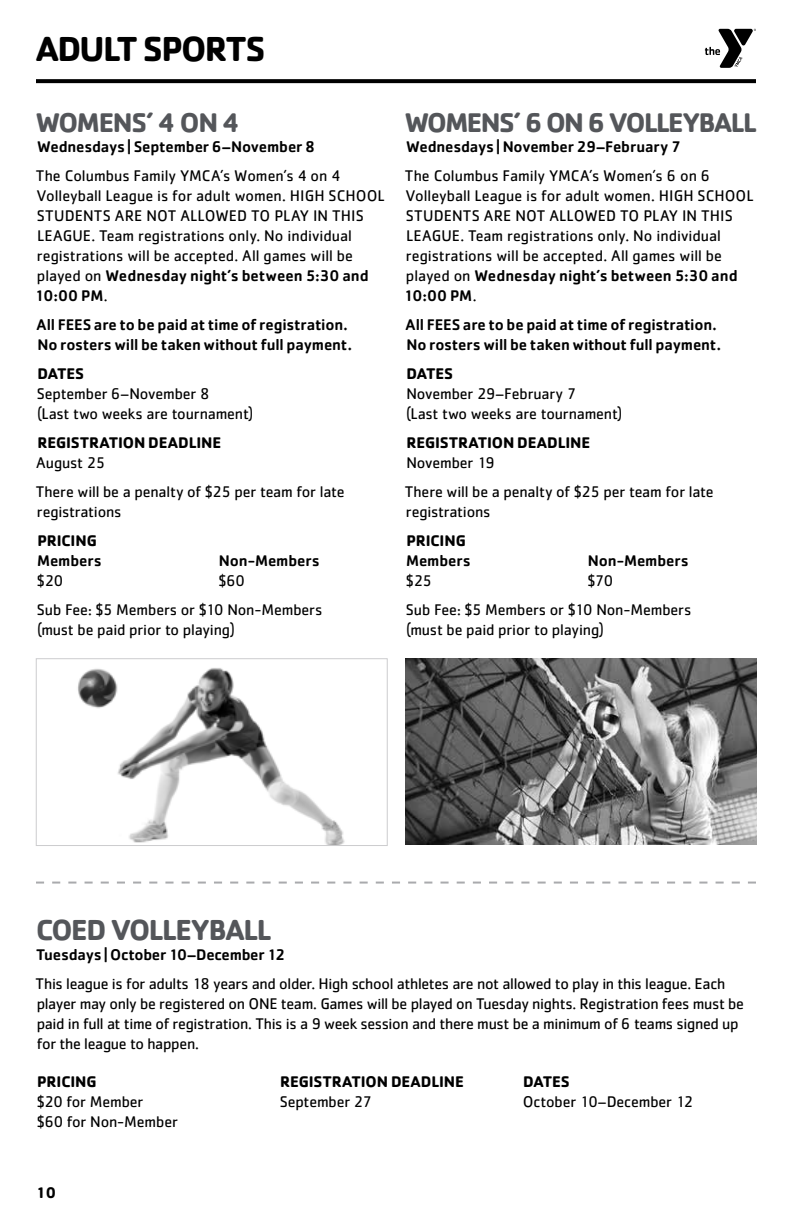
<style>
.page{position:relative;width:792px;height:1224px;background:#fff}
.page>*{position:absolute;margin:0;border:0;box-sizing:border-box;transform-origin:0 0}
.t1{font:700 36px "Cachet Std";letter-spacing:-.045em;color:#000}
.t2{font:700 30px "Cachet Std";letter-spacing:-.045em;color:#54565a}
.t3{font:700 28px "Cachet Std";letter-spacing:-.05em;color:#54565a}
.t4{font:16px/20px "Cachet Std";letter-spacing:-.01em;color:#000}
.t5{font:500 16px/20px "Cachet Std";letter-spacing:-.01em;color:#000}
.t6{font:700 16px "Cachet Std";letter-spacing:-.005em;color:#000}
.s1{font-weight:500}
</style>
<div class="page">
<svg style="left:36px;top:882px;width:720px;height:2px"></svg>
<svg style="left:705px;top:29px;width:51px;height:39px"></svg>
<svg style="left:36px;top:79px;width:720px;height:4px;background:#090909"></svg>
<img style="left:405px;top:658px;width:351px;height:187px">
<img style="left:78px;top:668px;width:267px;height:176px">
<div style="left:36px;top:658px;width:352px;height:188px;border:1px solid #ccccce"></div>
<h1 class="t1" style="left:36px;top:25px;width:231px">ADULT SPORTS</h1>
<h3 class="t3" style="left:36px;top:105px;width:206px">WOMENS’ 4 ON 4</h3>
<p class="t5" style="left:37px;top:136px;width:280px">Wednesdays | September 6–November 8</p>
<p class="t4" style="left:35px;top:166px;width:351px">The Columbus Family YMCA’s Women’s 4 on 4<br>Volleyball League is for adult women. HIGH SCHOOL STUDENTS ARE NOT ALLOWED TO PLAY IN THIS LEAGUE. Team registrations only. No individual registrations will be accepted. All games will be played on <span class="s1">Wednesday night’s between 5:30 and 10:00 PM</span>.</p>
<p class="t5" style="left:37px;top:314px;width:317px">All FEES are to be paid at time of registration.<br>No rosters will be taken without full payment.</p>
<p class="t6" style="left:37px;top:363px;width:48px">DATES</p>
<p class="t4" style="left:37px;top:384px;width:218px">September 6–November 8<br>(Last two weeks are tournament)</p>
<p class="t6" style="left:37px;top:432px;width:185px">REGISTRATION DEADLINE</p>
<p class="t4" style="left:36px;top:448px;width:310px;line-height:29px">August 25<br>There will be a penalty of $25 per team for late</p>
<p class="t4" style="left:37px;top:502px;width:86px">registrations</p>
<p class="t6" style="left:37px;top:530px;width:61px">PRICING</p>
<p class="t5" style="left:37px;top:550px;width:66px">Members</p>
<p class="t4" style="left:37px;top:571px;width:28px">$20</p>
<p class="t5" style="left:219px;top:550px;width:102px">Non-Members</p>
<p class="t4" style="left:37px;top:566px;width:287px;line-height:29px;text-indent:182px">$60<br>Sub Fee: $5 Members or $10 Non-Members</p>
<p class="t4" style="left:37px;top:620px;width:199px">(must be paid prior to playing)</p>
<h3 class="t3" style="left:405px;top:105px;width:353px">WOMENS’ 6 ON 6 VOLLEYBALL</h3>
<p class="t5" style="left:406px;top:136px;width:276px">Wednesdays | November 29–February 7</p>
<p class="t4" style="left:404px;top:166px;width:351px">The Columbus Family YMCA’s Women’s 6 on 6<br>Volleyball League is for adult women. HIGH SCHOOL STUDENTS ARE NOT ALLOWED TO PLAY IN THIS LEAGUE. Team registrations only. No individual registrations will be accepted. All games will be played on <span class="s1">Wednesday night’s between 5:30 and 10:00 PM</span>.</p>
<p class="t5" style="left:406px;top:314px;width:317px">All FEES are to be paid at time of registration.<br>No rosters will be taken without full payment.</p>
<p class="t6" style="left:406px;top:363px;width:48px">DATES</p>
<p class="t4" style="left:406px;top:384px;width:218px">November 29–February 7<br>(Last two weeks are tournament)</p>
<p class="t6" style="left:406px;top:432px;width:185px">REGISTRATION DEADLINE</p>
<p class="t4" style="left:405px;top:448px;width:310px;line-height:29px">November 19<br>There will be a penalty of $25 per team for late</p>
<p class="t4" style="left:406px;top:502px;width:86px">registrations</p>
<p class="t6" style="left:406px;top:530px;width:61px">PRICING</p>
<p class="t5" style="left:406px;top:550px;width:66px">Members</p>
<p class="t4" style="left:406px;top:571px;width:28px">$25</p>
<p class="t5" style="left:588px;top:550px;width:102px">Non-Members</p>
<p class="t4" style="left:406px;top:566px;width:287px;line-height:29px;text-indent:182px">$70<br>Sub Fee: $5 Members or $10 Non-Members</p>
<p class="t4" style="left:406px;top:620px;width:199px">(must be paid prior to playing)</p>
<h2 class="t2" style="left:36px;top:910px;width:237px">COED VOLLEYBALL</h2>
<p class="t5" style="left:36px;top:944px;width:251px">Tuesdays | October 10–December 12</p>
<p class="t4" style="left:36px;top:973px;width:710px">This league is for adults 18 years and older. High school athletes are not allowed to play in this league. Each player may only be registered on ONE team. Games will be played on Tuesday nights. Registration fees must be paid in full at time of registration. This is a 9 week session and there must be a minimum of 6 teams signed up for the league to happen.</p>
<p class="t6" style="left:37px;top:1071px;width:61px">PRICING</p>
<p class="t4" style="left:37px;top:1091px;width:143px">$20 for Member<br>$60 for Non-Member</p>
<p class="t6" style="left:280px;top:1071px;width:185px">REGISTRATION DEADLINE</p>
<p class="t4" style="left:280px;top:1091px;width:94px">September 27</p>
<p class="t6" style="left:523px;top:1071px;width:48px">DATES</p>
<p class="t4" style="left:523px;top:1091px;width:172px">October 10–December 12</p>
<p class="t6" style="left:36px;top:1182px;width:22px">10</p>
</div>
